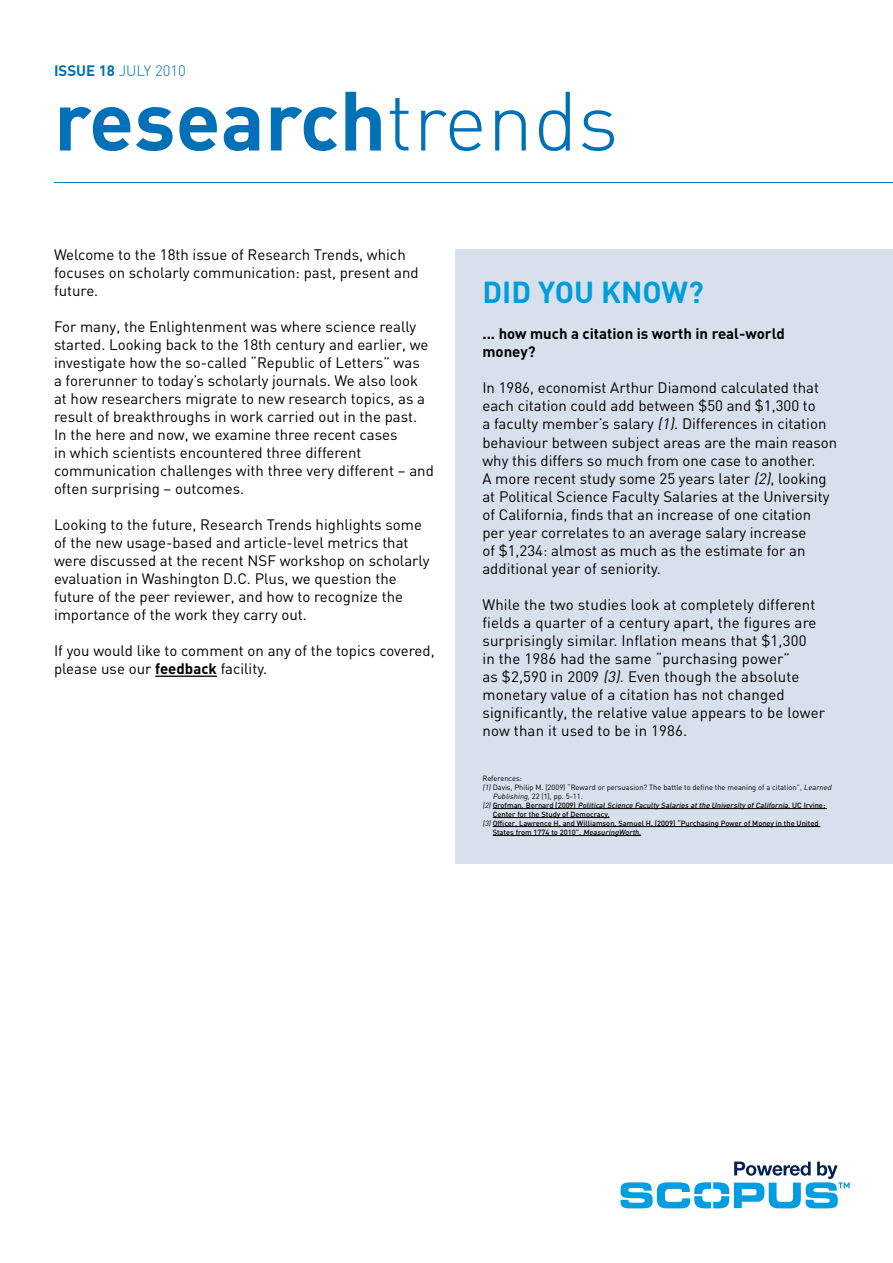
<style>
.page{position:relative;width:893px;height:1263px;background:#fff}
.page>*{position:absolute;margin:0;border:0;box-sizing:border-box;transform-origin:0 0}
.t1{font:700 82.5px "DIN";color:#0071b7}
.t2{font:700 30px "DIN";color:#009ddb}
.t3{font:15px/18px "DIN";color:#000}
.t4{font:700 15px/18px "DIN";color:#000}
.t5{font:300 15px "DIN";color:#0071b7}
.t6{font:500 7.5px "DIN";color:#000}
.t7{font:7.5px "DIN";color:#000}
.t8{font:italic 500 7.5px "DIN";color:#000}
.s1{font-weight:700}
.s2{font-weight:300}
.s3{font-style:italic}
.s4{font-weight:400}
.s5{font-style:normal}
.s6{font-weight:400;font-style:italic}
</style>
<div class="page">
<div style="left:455px;top:250px;width:438px;height:614px;background:#d7e0ec"></div>
<hr style="left:155px;top:675px;width:62px;height:2px;background:#000">
<svg style="left:620px;top:1161px;width:230px;height:47px"></svg>
<hr style="left:54px;top:182px;width:839px;height:1px;background:#0071b7">
<hr style="left:493px;top:808px;width:334px;height:1px;background:#000">
<hr style="left:493px;top:817px;width:117px;height:1px;background:#000">
<hr style="left:493px;top:826px;width:327px;height:1px;background:#000">
<hr style="left:493px;top:835px;width:148px;height:1px;background:#000">
<p class="t5" style="left:54px;top:62px;width:133px"><span class="s1">ISSUE 18</span> JULY 2010</p>
<h1 class="t1" style="left:54px;top:67px;width:566px">research<span class="s2">trends</span></h1>
<p class="t3" style="left:54px;top:245px;width:366px">Welcome to the 18th issue of Research Trends, which focuses on scholarly communication: past, present and future.</p>
<p class="t3" style="left:54px;top:317px;width:381px">For many, the Enlightenment was where science really started. Looking back to the 18th century and earlier, we investigate how the so-called “Republic of Letters” was<br>a forerunner to today’s scholarly journals. We also look at how researchers migrate to new research topics, as a result of breakthroughs in work carried out in the past.<br>In the here and now, we examine three recent cases<br>in which scientists encountered three different communication challenges with three very different – and often surprising – outcomes.</p>
<p class="t3" style="left:54px;top:515px;width:377px">Looking to the future, Research Trends highlights some of the new usage-based and article-level metrics that were discussed at the recent NSF workshop on scholarly evaluation in Washington D.C. Plus, we question the future of the peer reviewer, and how to recognize the importance of the work they carry out.</p>
<p class="t3" style="left:54px;top:641px;width:382px">If you would like to comment on any of the topics covered, please use our <span class="s1">feedback</span> facility.</p>
<h2 class="t2" style="left:482px;top:273px;width:223px">DID YOU KNOW?</h2>
<p class="t4" style="left:482px;top:324px;width:304px">... how much a citation is worth in real-world money?</p>
<p class="t3" style="left:482px;top:379px;width:356px">In 1986, economist Arthur Diamond calculated that each citation could add between $50 and $1,300 to<br>a faculty member’s salary <span class="s3">(1)</span>. Differences in citation behaviour between subject areas are the main reason why this differs so much from one case to another.<br>A more recent study some 25 years later <span class="s3">(2)</span>, looking at Political Science Faculty Salaries at the University of California, finds that an increase of one citation per year correlates to an average salary increase<br>of $1,234: almost as much as the estimate for an additional year of seniority.</p>
<p class="t3" style="left:482px;top:595px;width:344px">While the two studies look at completely different fields a quarter of a century apart, the figures are surprisingly similar. Inflation means that $1,300<br>in the 1986 had the same “purchasing power”<br>as $2,590 in 2009 <span class="s3">(3)</span>. Even though the absolute monetary value of a citation has not changed significantly, the relative value appears to be lower now than it used to be in 1986.</p>
<p class="t7" style="left:482px;top:773px;width:41px">References:</p>
<p class="t7" style="left:482px;top:782px;width:352px"><span class="s3">(1)</span>Davis, Philip M. (2009) “Reward or persuasion? The battle to define the meaning of a citation”, <span class="s3">Learned</span></p>
<p class="t7" style="left:493px;top:791px;width:92px"><span class="s3">Publishing</span>, 22 (1), pp. 5-11.</p>
<p class="t8" style="left:482px;top:800px;width:344px"><span class="s4">(2)</span><span class="s5">G ro f m a n , B e r n a rd ( 2 0 0 9 )</span> PoliticalScience Faculty Salaries atthe University ofCalifornia<span class="s5">, U C I rv i n e :</span></p>
<p class="t6" style="left:493px;top:809px;width:118px">Center for the Study of Democracy.</p>
<p class="t6" style="left:482px;top:818px;width:338px"><span class="s6">(3)</span>Officer, Lawrence H. and Williamson, Samuel H. (2009) “Purchasing Power of Money in the United</p>
<p class="t6" style="left:493px;top:827px;width:150px">States from 1774 to 2010”, <span class="s3">MeasuringWorth</span>.</p>
</div>
